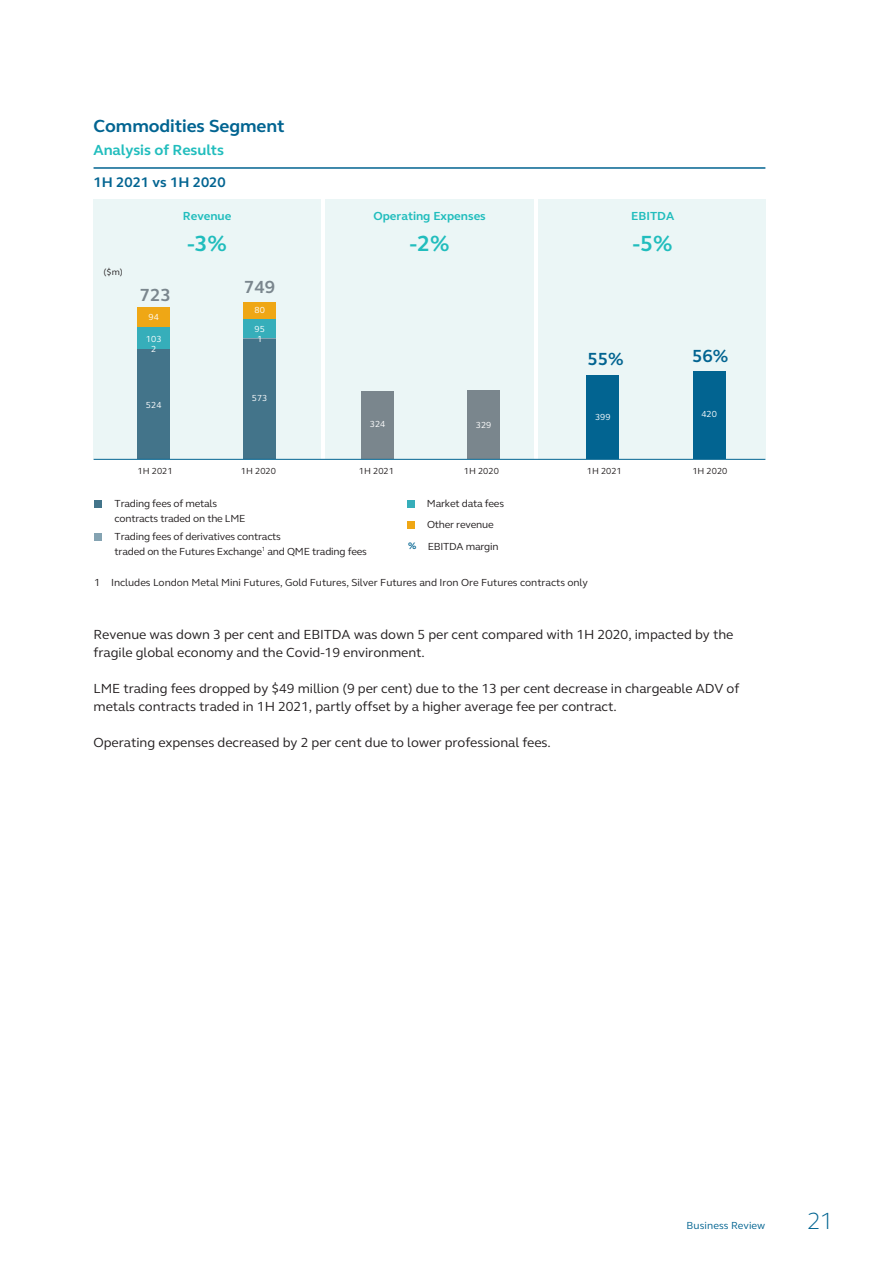
<style>
.page{position:relative;width:893px;height:1263px;background:#fff}
.page>*{position:absolute;margin:0;border:0;box-sizing:border-box;transform-origin:0 0}
.t1{font:300 24px "FS Elliot Pro";color:#026491}
.t2{font:700 22.5px "FS Elliot Pro";color:#21bdbd}
.t3{font:700 18px "FS Elliot Pro";letter-spacing:-.005em;color:#026491}
.t4{font:700 18px "FS Elliot Pro";color:#7a868d}
.t5{font:700 15px "FS Elliot Pro";letter-spacing:-.005em;color:#21bdbd}
.t6{font:700 14.25px "FS Elliot Pro";color:#026491}
.t7{font:13.5px/18px "FS Elliot Pro";letter-spacing:-.005em;color:#231f20}
.t8{font:700 12px "FS Elliot Pro";color:#21bdbd}
.t9{font:10.5px/15px "FS Elliot Pro";letter-spacing:-.02em;color:#231f20}
.t10{font:10.5px "FS Elliot Pro";letter-spacing:.01em;color:#026491}
.t11{font:9px "FS Elliot Pro";color:#231f20}
.t12{font:9px/10.1px "FS Elliot Pro";color:#fff}
.s1{font-weight:700;font-size:9.6px;color:#026491}
</style>
<div class="page">
<div style="left:94px;top:200px;width:227px;height:259px;background:#ebf6f6"></div>
<div style="left:325px;top:200px;width:209px;height:259px;background:#ebf6f6"></div>
<div style="left:538px;top:200px;width:227px;height:259px;background:#ebf6f6"></div>
<div style="left:137px;top:307px;width:33px;height:20px;background:#efa715"></div>
<div style="left:243px;top:302px;width:33px;height:17px;background:#efa715"></div>
<div style="left:137px;top:327px;width:33px;height:22px;background:#36aeba"></div>
<div style="left:243px;top:319px;width:33px;height:20px;background:#36aeba"></div>
<div style="left:137px;top:349px;width:33px;height:110px;background:#43748a"></div>
<div style="left:243px;top:339px;width:33px;height:120px;background:#43748a"></div>
<div style="left:361px;top:391px;width:32px;height:68px;background:#7a868d"></div>
<div style="left:467px;top:390px;width:33px;height:69px;background:#7a868d"></div>
<div style="left:586px;top:375px;width:33px;height:84px;background:#026491"></div>
<div style="left:693px;top:371px;width:32px;height:88px;background:#026491"></div>
<hr style="left:94px;top:459px;width:671px;height:1px;background:#026491">
<hr style="left:94px;top:167px;width:671px;height:2px;background:#026491">
<div style="left:407px;top:500px;width:8px;height:7px;background:#36aeba"></div>
<div style="left:407px;top:521px;width:8px;height:8px;background:#efa715"></div>
<div style="left:94px;top:500px;width:8px;height:7px;background:#43748a"></div>
<div style="left:94px;top:533px;width:8px;height:8px;background:#84a3b2"></div>
<h3 class="t3" style="left:94px;top:114px;width:193px">Commodities Segment</h3>
<p class="t5" style="left:94px;top:140px;width:132px">Analysis of Results</p>
<p class="t6" style="left:94px;top:173px;width:134px">1H 2021 vs 1H 2020</p>
<p class="t8" style="left:183px;top:208px;width:50px">Revenue</p>
<p class="t8" style="left:373px;top:208px;width:114px">Operating Expenses</p>
<p class="t8" style="left:631px;top:208px;width:44px">EBITDA</p>
<p class="t11" style="left:104px;top:266px;width:21px">($m)</p>
<h3 class="t4" style="left:140px;top:283px;width:33px">723</h3>
<p class="t12" style="left:149px;top:312px;width:12px">94</p>
<p class="t12" style="left:151px;top:344px;width:7px">2</p>
<p class="t12" style="left:146px;top:333px;width:17px">103</p>
<p class="t12" style="left:146px;top:399px;width:17px">524</p>
<h2 class="t2" style="left:187px;top:229px;width:41px">-3%</h2>
<h2 class="t2" style="left:410px;top:229px;width:41px">-2%</h2>
<h2 class="t2" style="left:633px;top:229px;width:41px">-5%</h2>
<h3 class="t4" style="left:244px;top:275px;width:33px">749</h3>
<p class="t12" style="left:255px;top:323px;width:12px">95<br>1</p>
<p class="t12" style="left:255px;top:305px;width:12px">80</p>
<p class="t12" style="left:252px;top:393px;width:17px">573</p>
<p class="t12" style="left:370px;top:419px;width:17px">324</p>
<p class="t12" style="left:476px;top:420px;width:17px">329</p>
<h3 class="t3" style="left:587px;top:347px;width:38px">55%</h3>
<p class="t12" style="left:595px;top:411px;width:17px">399</p>
<h3 class="t3" style="left:692px;top:344px;width:38px">56%</h3>
<p class="t12" style="left:701px;top:409px;width:17px">420</p>
<p class="t11" style="left:138px;top:465px;width:36px">1H 2021</p>
<p class="t11" style="left:241px;top:465px;width:36px">1H 2020</p>
<p class="t11" style="left:359px;top:465px;width:36px">1H 2021</p>
<p class="t11" style="left:464px;top:465px;width:36px">1H 2020</p>
<p class="t11" style="left:587px;top:465px;width:36px">1H 2021</p>
<p class="t11" style="left:692px;top:465px;width:36px">1H 2020</p>
<p class="t9" style="left:115px;top:496px;width:132px">Trading fees of metals contracts traded on the LME</p>
<p class="t9" style="left:115px;top:528px;width:254px">Trading fees of derivatives contracts<br>traded on the Futures Exchange<sup>1</sup> and QME trading fees</p>
<p class="t9" style="left:427px;top:496px;width:79px">Market data fees</p>
<p class="t9" style="left:427px;top:517px;width:68px">Other revenue</p>
<p class="t9" style="left:408px;top:538px;width:92px"><span class="s1">%</span> EBITDA margin</p>
<p class="t9" style="left:94px;top:575px;width:495px">1 Includes London Metal Mini Futures, Gold Futures, Silver Futures and Iron Ore Futures contracts only</p>
<p class="t7" style="left:94px;top:625px;width:641px">Revenue was down 3 per cent and EBITDA was down 5 per cent compared with 1H 2020, impacted by the fragile global economy and the Covid-19 environment.</p>
<p class="t7" style="left:94px;top:679px;width:647px">LME trading fees dropped by $49 million (9 per cent) due to the 13 per cent decrease in chargeable ADV of metals contracts traded in 1H 2021, partly offset by a higher average fee per contract.</p>
<p class="t7" style="left:94px;top:733px;width:459px">Operating expenses decreased by 2 per cent due to lower professional fees.</p>
<p class="t10" style="left:686px;top:1218px;width:80px">Business Review</p>
<h1 class="t1" style="left:807px;top:1205px;width:28px">21</h1>
</div>
